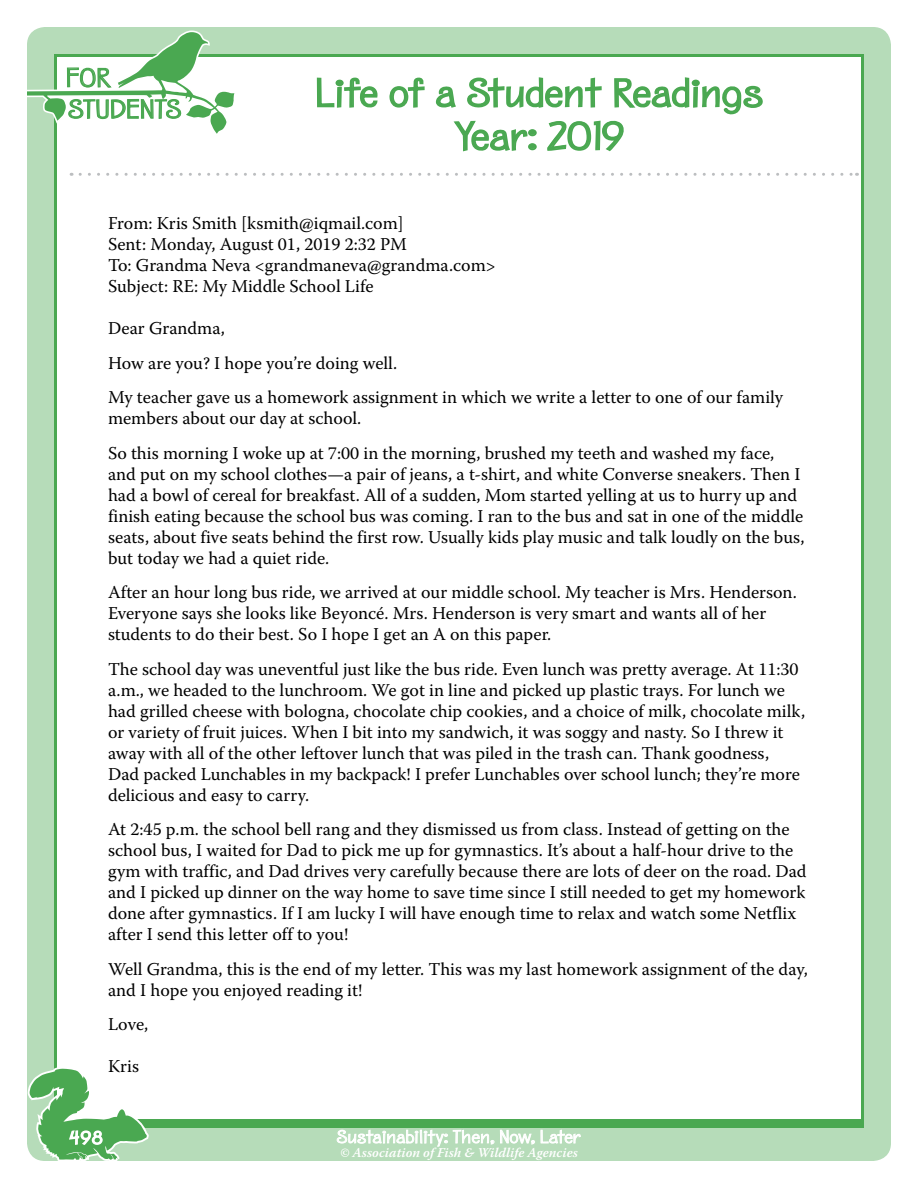
<style>
.page{position:relative;width:918px;height:1188px;background:#fff}
.page>*{position:absolute;margin:0;border:0;box-sizing:border-box;transform-origin:0 0}
.t1{font:36px/43.2px "Birdlegs Md SG";letter-spacing:-.005em;color:#4aa851;text-align:center}
.t2{font:24px/31.5px "Birdlegs Md SG";color:#4aa851}
.t3{font:18px/21px "Warnock Pro";color:#000}
.t4{font:italic 600 13.5px "Warnock Pro";color:#fff}
</style>
<div class="page">
<div style="left:27px;top:27px;width:864px;height:1134px;background:#b6dcb9;border-radius:18px"></div>
<div style="left:54px;top:54px;width:810px;height:1068px;background:#fff;border:3px solid #4aa851"></div>
<div style="left:54px;top:1120px;width:810px;height:8px;background:#4aa851"></div>
<svg style="left:27px;top:1067px;width:122px;height:94px"></svg>
<svg style="left:27px;top:27px;width:210px;height:110px"></svg>
<svg style="left:336px;top:1118px;width:245px;height:29px"></svg>
<svg style="left:80px;top:173px;width:777px;height:3px"></svg>
<svg style="left:316px;top:77px;width:62px;height:31px"></svg>
<svg style="left:390px;top:77px;width:35px;height:31px"></svg>
<svg style="left:435px;top:54px;width:329px;height:98px"></svg>
<h2 class="t2" style="left:66px;top:62px;width:117px">FOR<br>STUDENTS</h2>
<h1 class="t1" style="left:316px;top:71px;width:449px">Life of a Student Readings<br>Year: 2019</h1>
<p class="t3" style="left:108px;top:213px;width:389px">From: Kris Smith [ksmith@iqmail.com]<br>Sent: Monday, August 01, 2019 2:32 PM<br>To: Grandma Neva &lt;grandmaneva@grandma.com&gt; Subject: RE: My Middle School Life</p>
<p class="t3" style="left:108px;top:311px;width:677px;line-height:34.5px">Dear Grandma,<br>How are you? I hope you’re doing well.<br>My teacher gave us a homework assignment in which we write a letter to one of our family</p>
<p class="t3" style="left:108px;top:401px;width:668px;line-height:34.5px">members about our day at school.<br>So this morning I woke up at 7:00 in the morning, brushed my teeth and washed my face,</p>
<p class="t3" style="left:108px;top:463px;width:698px">and put on my school clothes—a pair of jeans, a t-shirt, and white Converse sneakers. Then I had a bowl of cereal for breakfast. All of a sudden, Mom started yelling at us to hurry up and finish eating because the school bus was coming. I ran to the bus and sat in one of the middle seats, about five seats behind the first row. Usually kids play music and talk loudly on the bus, but today we had a quiet ride.</p>
<p class="t3" style="left:108px;top:582px;width:690px">After an hour long bus ride, we arrived at our middle school. My teacher is Mrs. Henderson.<br>Everyone says she looks like Beyoncé. Mrs. Henderson is very smart and wants all of her students to do their best. So I hope I get an A on this paper.</p>
<p class="t3" style="left:108px;top:658px;width:699px">The school day was uneventful just like the bus ride. Even lunch was pretty average. At 11:30 a.m., we headed to the lunchroom. We got in line and picked up plastic trays. For lunch we had grilled cheese with bologna, chocolate chip cookies, and a choice of milk, chocolate milk, or variety of fruit juices. When I bit into my sandwich, it was soggy and nasty. So I threw it away with all of the other leftover lunch that was piled in the trash can. Thank goodness,<br>Dad packed Lunchables in my backpack! I prefer Lunchables over school lunch; they’re more delicious and easy to carry.</p>
<p class="t3" style="left:108px;top:819px;width:700px">At 2:45 p.m. the school bell rang and they dismissed us from class. Instead of getting on the school bus, I waited for Dad to pick me up for gymnastics. It’s about a half-hour drive to the gym with traffic, and Dad drives very carefully because there are lots of deer on the road. Dad and I picked up dinner on the way home to save time since I still needed to get my homework done after gymnastics. If I am lucky I will have enough time to relax and watch some Netflix after I send this letter off to you!</p>
<p class="t3" style="left:108px;top:958px;width:701px">Well Grandma, this is the end of my letter. This was my last homework assignment of the day, and I hope you enjoyed reading it!</p>
<p class="t3" style="left:108px;top:1014px;width:42px">Love,</p>
<p class="t3" style="left:108px;top:1056px;width:33px">Kris</p>
<p class="t4" style="left:340px;top:1144px;width:239px">© Association of Fish &amp; Wildlife Agencies</p>
</div>
